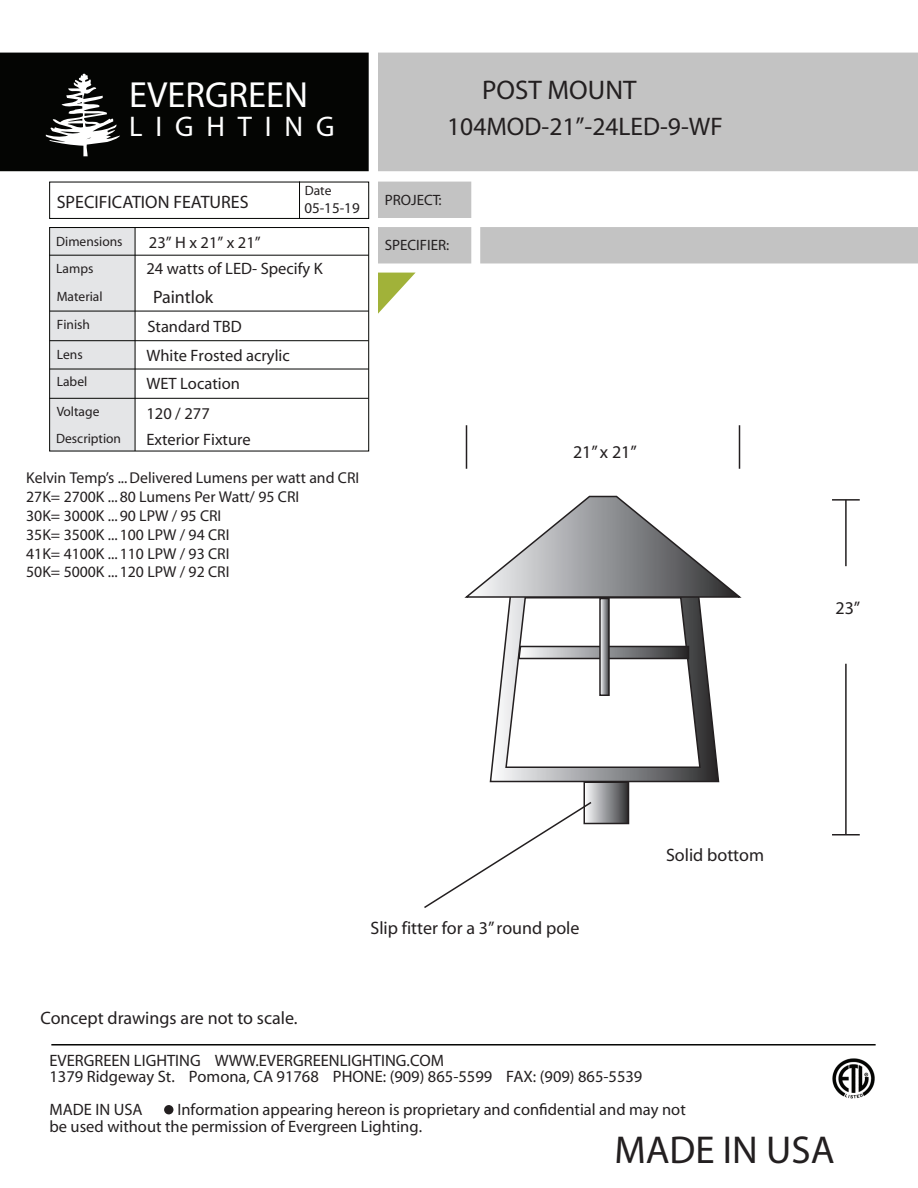
<style>
.page{position:relative;width:918px;height:1188px;background:#fff}
.page>*{position:absolute;margin:0;border:0;box-sizing:border-box;transform-origin:0 0}
.t1{font:700 39px "Helvetica Neue LT Com";color:#231f20}
.t2{font:700 36.45px "Helvetica Neue LT Com";color:#fff}
.t3{font:500 28.5px "Helvetica Neue LT Com";letter-spacing:.45em;color:#fff}
.t4{font:700 27px "Helvetica Neue LT Com";color:#231f20}
.t5{font:25.5px "Helvetica Neue LT Com";color:#231f20}
.t6{font:18px "Myriad";color:#231f20}
.t7{font:700 18px "Helvetica Neue LT Com";color:#231f20}
.t8{font:16.5px/16.5px "Helvetica Neue LT Com";color:#231f20}
.t9{font:700 16.5px "Helvetica Neue LT Com";color:#231f20}
.t10{font:15.75px/18.9px "Myriad";color:#231f20}
.t11{font:15px "Helvetica Neue LT Com";color:#231f20}
.t12{font:13.5px/28px "Helvetica Neue LT Com";color:#231f20}
</style>
<div class="page">
<div style="left:0;top:53px;width:369px;height:118px;background:#040503"></div>
<svg style="left:46px;top:73px;width:74px;height:83px"></svg>
<div style="left:378px;top:53px;width:540px;height:118px;background:#c3c3c3"></div>
<svg style="left:51px;top:1044px;width:825px;height:2px;background:#424341"></svg>
<div style="left:164px;top:1105px;width:9px;height:9px;background:#231f20;border-radius:50%"></div>
<div style="left:378px;top:182px;width:93px;height:36px;background:#c3c3c3"></div>
<div style="left:480px;top:227px;width:438px;height:36px;background:#c3c3c3"></div>
<div style="left:378px;top:227px;width:93px;height:36px;background:#c3c3c3"></div>
<img style="left:832px;top:1058px;width:43px;height:41px">
<svg style="left:378px;top:273px;width:37px;height:41px"></svg>
<div style="left:49px;top:182px;width:320px;height:37px;border:1px solid #040503"></div>
<svg style="left:299px;top:181px;width:1px;height:38px"></svg>
<svg style="left:49px;top:227px;width:320px;height:225px"></svg>
<svg style="left:832px;top:499px;width:28px;height:68px"></svg>
<svg style="left:832px;top:663px;width:28px;height:173px"></svg>
<svg style="left:489px;top:769px;width:231px;height:14px;background:#8d8d8f"></svg>
<svg style="left:465px;top:495px;width:276px;height:274px"></svg>
<svg style="left:602px;top:601px;width:5px;height:92px"></svg>
<div style="left:599px;top:598px;width:11px;height:98px;border:2px solid #231f20"></div>
<svg style="left:587px;top:785px;width:39px;height:36px"></svg>
<div style="left:584px;top:782px;width:45px;height:42px;border:2px solid #231f20"></div>
<svg style="left:424px;top:801px;width:168px;height:107px"></svg>
<svg style="left:465px;top:425px;width:3px;height:44px"></svg>
<svg style="left:738px;top:425px;width:3px;height:44px"></svg>
<h2 class="t2" style="left:129px;top:77px;width:180px">EVERGREEN</h2>
<h3 class="t3" style="left:129px;top:112px;width:207px">LIGHTING</h3>
<p class="t7" style="left:57px;top:193px;width:193px">SPECIFICATION FEATURES</p>
<p class="t12" style="left:56px;top:228px;width:68px">Dimensions</p>
<p class="t8" style="left:149px;top:235px;width:113px">23” H x 21” x 21”</p>
<p class="t12" style="left:305px;top:177px;width:28px">Date</p>
<p class="t11" style="left:304px;top:200px;width:57px">05-15-19</p>
<p class="t12" style="left:56px;top:255px;width:39px">Lamps</p>
<p class="t8" style="left:146px;top:261px;width:178px">24 watts of LED- Specify K</p>
<p class="t12" style="left:57px;top:283px;width:47px">Material<br>Finish</p>
<p class="t6" style="left:153px;top:288px;width:62px">Paintlok</p>
<p class="t8" style="left:147px;top:319px;width:96px">Standard TBD</p>
<p class="t12" style="left:57px;top:341px;width:32px;line-height:27.6px">Lens<br>Label</p>
<p class="t8" style="left:146px;top:343px;width:145px;line-height:27.8px">White Frosted acrylic<br>WET Location</p>
<p class="t12" style="left:57px;top:398px;width:44px">Voltage</p>
<p class="t8" style="left:146px;top:406px;width:65px">120 / 277</p>
<p class="t12" style="left:56px;top:425px;width:66px">Description</p>
<p class="t8" style="left:146px;top:432px;width:106px">Exterior Fixture</p>
<p class="t10" style="left:26px;top:469px;width:335px">Kelvin Temp’s ... Delivered Lumens per watt and CRI 27K= 2700K ... 80 Lumens Per Watt/ 95 CRI<br>30K= 3000K ... 90 LPW / 95 CRI<br>35K= 3500K ... 100 LPW / 94 CRI<br>41K= 4100K ... 110 LPW / 93 CRI<br>50K= 5000K ... 120 LPW / 92 CRI</p>
<h3 class="t4" style="left:482px;top:76px;width:156px">POST MOUNT</h3>
<h3 class="t5" style="left:447px;top:114px;width:277px">104MOD-21”-24LED-9-WF</h3>
<p class="t11" style="left:385px;top:192px;width:58px">PROJECT:</p>
<p class="t11" style="left:385px;top:237px;width:66px">SPECIFIER:</p>
<p class="t6" style="left:573px;top:443px;width:65px">21” x 21”</p>
<p class="t6" style="left:836px;top:599px;width:26px">23”</p>
<p class="t6" style="left:40px;top:1010px;width:259px">Concept drawings are not to scale.</p>
<p class="t6" style="left:371px;top:920px;width:210px">Slip fitter for a 3” round pole</p>
<p class="t6" style="left:666px;top:846px;width:100px">Solid bottom</p>
<p class="t9" style="left:50px;top:1052px;width:396px">EVERGREEN LIGHTING WWW.EVERGREENLIGHTING.COM</p>
<p class="t8" style="left:50px;top:1069px;width:594px">1379 Ridgeway St. Pomona, CA 91768 PHONE: (909) 865-5599 FAX: (909) 865-5539</p>
<p class="t9" style="left:49px;top:1102px;width:95px">MADE IN USA</p>
<p class="t8" style="left:50px;top:1102px;width:638px;text-indent:128px">Information appearing hereon is proprietary and confidential and may not be used without the permission of Evergreen Lighting.</p>
<h1 class="t1" style="left:614px;top:1131px;width:222px">MADE IN USA</h1>
</div>
